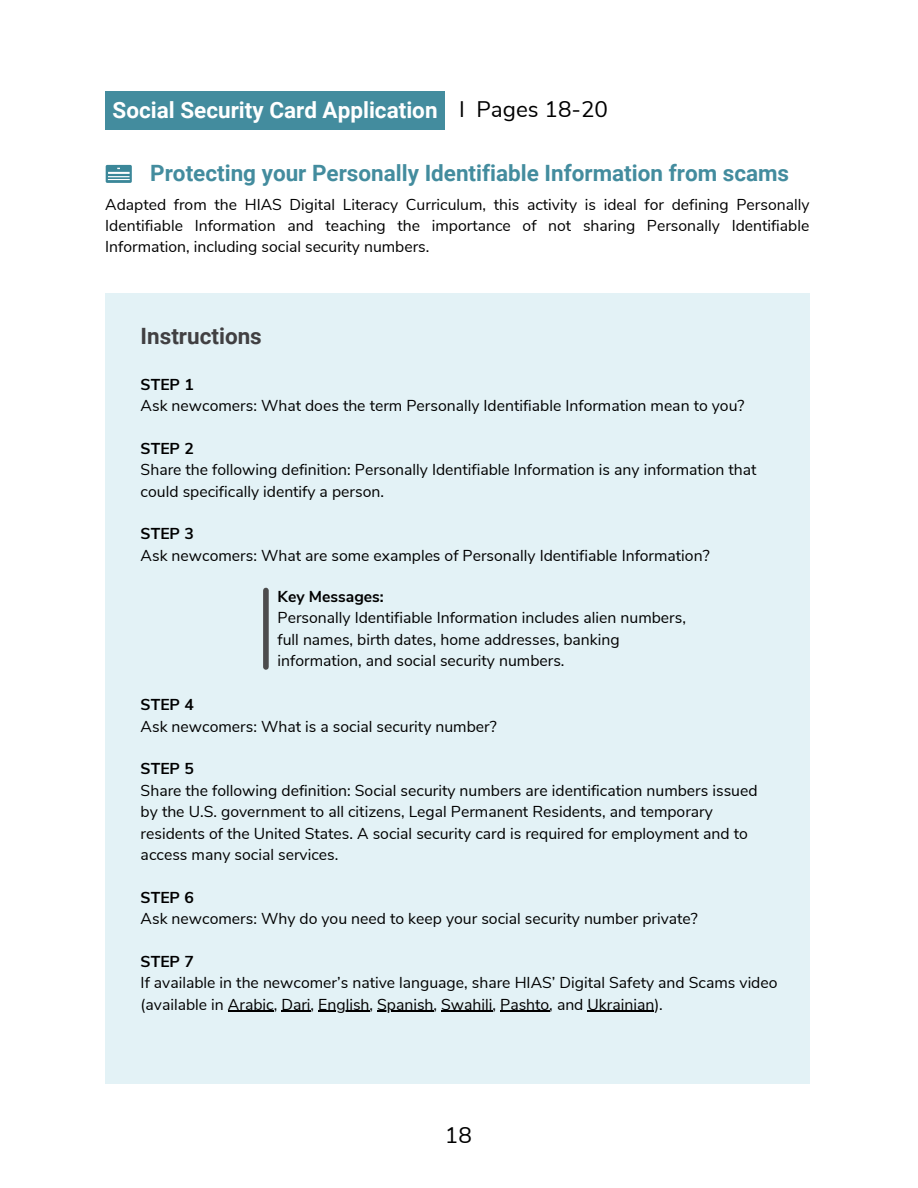
<style>
.page{position:relative;width:918px;height:1188px;background:#fff}
.page>*{position:absolute;margin:0;border:0;box-sizing:border-box;transform-origin:0 0}
.t1{font:700 22.5px "Roboto";color:#438c9e}
.t2{font:700 22.5px "Roboto";color:#fff}
.t3{font:22.5px "Nunito Sans";color:#000}
.t4{font:700 22.5px "Roboto";color:#414042}
.t5{font:15.75px/21.3px "Nunito Sans";color:#000}
.t6{font:700 15.75px "Nunito Sans";color:#000}
</style>
<div class="page">
<svg style="left:106px;top:165px;width:26px;height:18px"></svg>
<div style="left:105px;top:293px;width:705px;height:791px;background:#e3f2f6"></div>
<hr style="left:228px;top:1011px;width:46px;height:1px;background:#000">
<hr style="left:281px;top:1011px;width:30px;height:1px;background:#000">
<hr style="left:318px;top:1011px;width:52px;height:1px;background:#000">
<hr style="left:377px;top:1011px;width:57px;height:1px;background:#000">
<hr style="left:441px;top:1011px;width:52px;height:1px;background:#000">
<hr style="left:500px;top:1011px;width:49px;height:1px;background:#000">
<hr style="left:588px;top:1011px;width:66px;height:1px;background:#000">
<div style="left:105px;top:92px;width:340px;height:38px;background:#438c9e"></div>
<div style="left:263px;top:590px;width:6px;height:77px;background:#4c4c4d"></div>
<h1 class="t2" style="left:113px;top:97px;width:326px">Social Security Card Application</h1>
<h1 class="t3" style="left:459px;top:94px;width:150px">I Pages 18-20</h1>
<h1 class="t1" style="left:150px;top:160px;width:640px">Protecting your Personally Identifiable Information from scams</h1>
<p class="t5" style="left:105px;top:194px;width:706px;text-align:justify">Adapted from the HIAS Digital Literacy Curriculum, this activity is ideal for defining Personally Identifiable Information and teaching the importance of not sharing Personally Identifiable Information, including social security numbers.</p>
<h1 class="t4" style="left:141px;top:323px;width:123px">Instructions</h1>
<p class="t6" style="left:141px;top:374px;width:55px">STEP 1</p>
<p class="t5" style="left:141px;top:395px;width:605px">Ask newcomers: What does the term Personally Identifiable Information mean to you?</p>
<p class="t6" style="left:141px;top:438px;width:55px">STEP 2</p>
<p class="t5" style="left:141px;top:459px;width:617px">Share the following definition: Personally Identifiable Information is any information that could specifically identify a person.</p>
<p class="t6" style="left:141px;top:523px;width:55px">STEP 3</p>
<p class="t5" style="left:141px;top:545px;width:571px">Ask newcomers: What are some examples of Personally Identifiable Information?</p>
<p class="t6" style="left:278px;top:586px;width:108px">Key Messages:</p>
<p class="t5" style="left:278px;top:607px;width:410px">Personally Identifiable Information includes alien numbers, full names, birth dates, home addresses, banking information, and social security numbers.</p>
<p class="t6" style="left:141px;top:694px;width:55px">STEP 4</p>
<p class="t5" style="left:141px;top:716px;width:358px">Ask newcomers: What is a social security number?</p>
<p class="t6" style="left:141px;top:758px;width:55px">STEP 5</p>
<p class="t5" style="left:141px;top:780px;width:618px">Share the following definition: Social security numbers are identification numbers issued by the U.S. government to all citizens, Legal Permanent Residents, and temporary residents of the United States. A social security card is required for employment and to access many social services.</p>
<p class="t6" style="left:141px;top:887px;width:55px">STEP 6</p>
<p class="t5" style="left:141px;top:908px;width:559px">Ask newcomers: Why do you need to keep your social security number private?</p>
<p class="t6" style="left:141px;top:951px;width:55px">STEP 7</p>
<p class="t5" style="left:141px;top:972px;width:638px">If available in the newcomer’s native language, share HIAS’ Digital Safety and Scams video (available in Arabic, Dari, English, Spanish, Swahili, Pashto, and Ukrainian).</p>
<h1 class="t3" style="left:445px;top:1120px;width:28px">18</h1>
</div>
